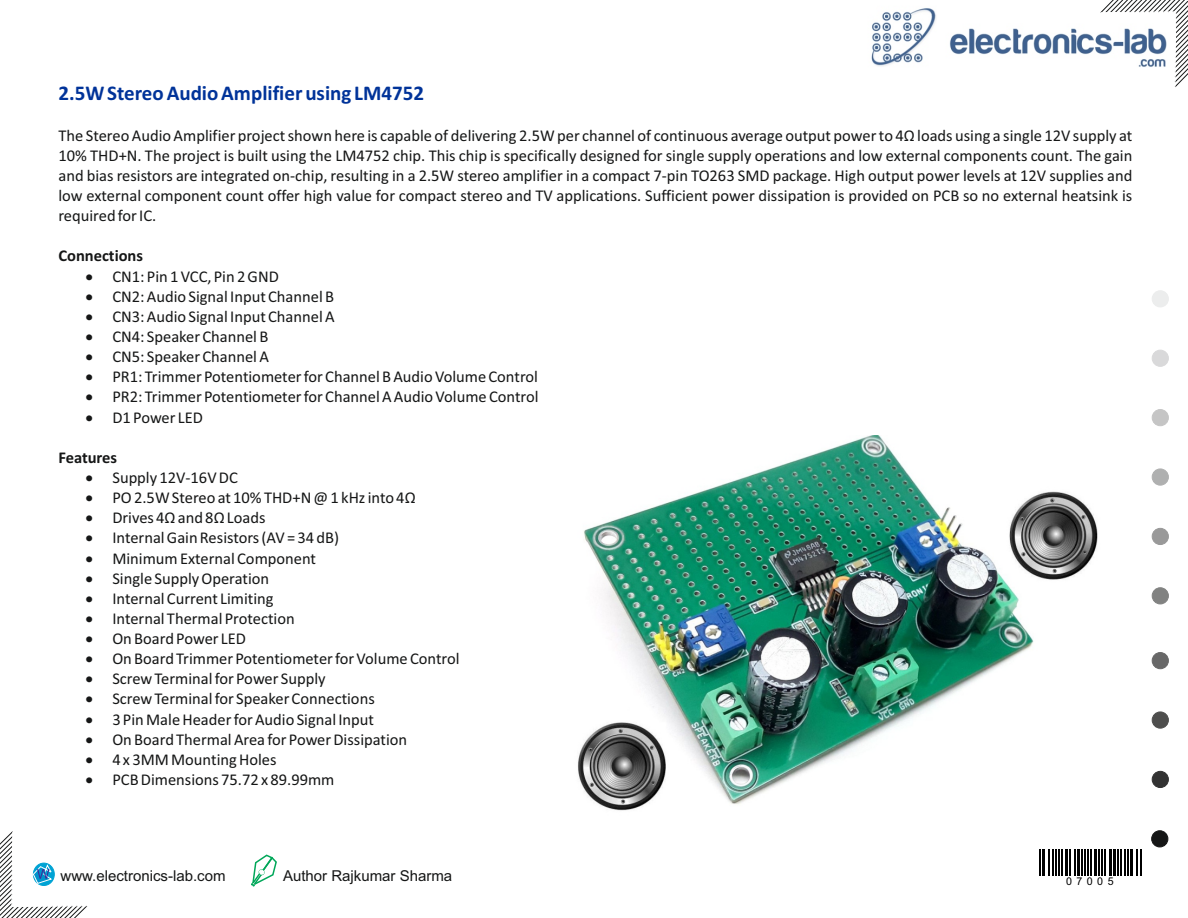
<style>
.page{position:relative;width:1188px;height:918px;background:#fff}
.page>*{position:absolute;margin:0;border:0;box-sizing:border-box;transform-origin:0 0}
.t1{font:700 21px "Calibri";color:#039}
.t2{font:16.5px/20.1px "Calibri";color:#151616;text-align:justify}
.t3{font:700 16.5px "Calibri";color:#151616}
.t4{font:15px "Arial";color:#151616}
.t5{font:10.65px "Arial";letter-spacing:.42em;color:#000}
</style>
<div class="page">
<img style="left:871px;top:8px;width:229px;height:58px">
<svg style="left:1040px;top:849px;width:1px;height:27px"></svg>
<hr style="left:1043px;top:849px;width:2px;height:27px;background:#000">
<svg style="left:1048px;top:849px;width:14px;height:27px"></svg>
<hr style="left:1066px;top:849px;width:2px;height:27px;background:#000">
<svg style="left:1070px;top:849px;width:5px;height:27px"></svg>
<hr style="left:1077px;top:849px;width:3px;height:27px;background:#000">
<hr style="left:1081px;top:849px;width:2px;height:27px;background:#000">
<svg style="left:1084px;top:849px;width:7px;height:27px"></svg>
<hr style="left:1094px;top:849px;width:3px;height:27px;background:#000">
<svg style="left:1099px;top:849px;width:4px;height:27px"></svg>
<hr style="left:1104px;top:849px;width:2px;height:27px;background:#000">
<hr style="left:1109px;top:849px;width:2px;height:27px;background:#000">
<hr style="left:1113px;top:849px;width:3px;height:27px;background:#000">
<svg style="left:1117px;top:849px;width:12px;height:27px"></svg>
<hr style="left:1130px;top:849px;width:3px;height:27px;background:#000">
<svg style="left:1136px;top:849px;width:6px;height:27px"></svg>
<div style="left:1152px;top:652px;width:17px;height:17px;background:#686868;border:1px solid #686868;border-radius:50%"></div>
<div style="left:1152px;top:712px;width:17px;height:16px;background:#4e4e4d;border:1px solid #4e4e4d;border-radius:50%"></div>
<div style="left:1152px;top:771px;width:17px;height:17px;background:#323232;border:1px solid #323232;border-radius:50%"></div>
<div style="left:1152px;top:831px;width:16px;height:16px;background:#151616;border:1px solid #151616;border-radius:50%"></div>
<div style="left:1152px;top:409px;width:17px;height:17px;background:#c5c5c5;border:1px solid #c5c5c5;border-radius:50%"></div>
<div style="left:1152px;top:469px;width:17px;height:16px;background:#afb0b0;border:1px solid #afb0b0;border-radius:50%"></div>
<div style="left:1152px;top:528px;width:17px;height:17px;background:#999;border:1px solid #999;border-radius:50%"></div>
<div style="left:1152px;top:588px;width:17px;height:16px;background:#818281;border:1px solid #818281;border-radius:50%"></div>
<div style="left:1152px;top:291px;width:17px;height:16px;background:#eceded;border:1px solid #eceded;border-radius:50%"></div>
<div style="left:1152px;top:350px;width:17px;height:17px;background:#d9d9da;border:1px solid #d9d9da;border-radius:50%"></div>
<svg style="left:1100px;top:0;width:88px;height:87px"></svg>
<svg style="left:0;top:831px;width:88px;height:87px"></svg>
<svg style="left:251px;top:854px;width:26px;height:33px"></svg>
<img style="left:578px;top:435px;width:520px;height:376px">
<p class="t1" style="left:58px;top:85px;width:367px">2.5W Stereo Audio Amplifier using LM4752</p>
<p class="t2" style="left:58px;top:126px;width:1075px">The Stereo Audio Amplifier project shown here is capable of delivering 2.5W per channel of continuous average output power to 4Ω loads using a single 12V supply at 10% THD+N. The project is built using the LM4752 chip. This chip is specifically designed for single supply operations and low external components count. The gain and bias resistors are integrated on-chip, resulting in a 2.5W stereo amplifier in a compact 7-pin TO263 SMD package. High output power levels at 12V supplies and low external component count offer high value for compact stereo and TV applications. Sufficient power dissipation is provided on PCB so no external heatsink is required for IC.</p>
<p class="t3" style="left:58px;top:249px;width:86px">Connections</p>
<p class="t2" style="left:85px;top:267px;width:195px">• CN1: Pin 1 VCC, Pin 2 GND</p>
<p class="t2" style="left:85px;top:287px;width:250px">• CN2: Audio Signal Input Channel B</p>
<p class="t2" style="left:85px;top:308px;width:251px">• CN3: Audio Signal Input Channel A</p>
<p class="t2" style="left:85px;top:328px;width:184px">• CN4: Speaker Channel B</p>
<p class="t2" style="left:85px;top:348px;width:185px">• CN5: Speaker Channel A</p>
<p class="t2" style="left:85px;top:368px;width:454px">• PR1: Trimmer Potentiometer for Channel B Audio Volume Control</p>
<p class="t2" style="left:85px;top:388px;width:455px">• PR2: Trimmer Potentiometer for Channel A Audio Volume Control</p>
<p class="t2" style="left:85px;top:408px;width:119px">• D1 Power LED</p>
<p class="t3" style="left:58px;top:450px;width:60px">Features</p>
<p class="t2" style="left:85px;top:469px;width:154px">• Supply 12V-16V DC</p>
<p class="t2" style="left:85px;top:489px;width:332px">• PO 2.5W Stereo at 10% THD+N @ 1 kHz into 4Ω</p>
<p class="t2" style="left:85px;top:509px;width:182px">• Drives 4Ω and 8Ω Loads</p>
<p class="t2" style="left:85px;top:529px;width:255px">• Internal Gain Resistors (AV = 34 dB)</p>
<p class="t2" style="left:85px;top:549px;width:232px">• Minimum External Component</p>
<p class="t2" style="left:85px;top:569px;width:185px">• Single Supply Operation</p>
<p class="t2" style="left:85px;top:590px;width:190px">• Internal Current Limiting</p>
<p class="t2" style="left:85px;top:610px;width:211px">• Internal Thermal Protection</p>
<p class="t2" style="left:85px;top:630px;width:162px">• On Board Power LED</p>
<p class="t2" style="left:85px;top:650px;width:376px">• On Board Trimmer Potentiometer for Volume Control</p>
<p class="t2" style="left:85px;top:670px;width:242px">• Screw Terminal for Power Supply</p>
<p class="t2" style="left:85px;top:690px;width:291px">• Screw Terminal for Speaker Connections</p>
<p class="t2" style="left:85px;top:710px;width:290px">• 3 Pin Male Header for Audio Signal Input</p>
<p class="t2" style="left:85px;top:731px;width:323px">• On Board Thermal Area for Power Dissipation</p>
<p class="t2" style="left:85px;top:751px;width:193px">• 4 x 3MM Mounting Holes</p>
<p class="t2" style="left:85px;top:771px;width:251px">• PCB Dimensions 75.72 x 89.99mm</p>
<p class="t4" style="left:61px;top:870px;width:167px">www.electronics-lab.com</p>
<p class="t4" style="left:283px;top:870px;width:171px">Author Rajkumar Sharma</p>
<p class="t5" style="left:1066px;top:878px;width:49px">07005</p>
</div>
